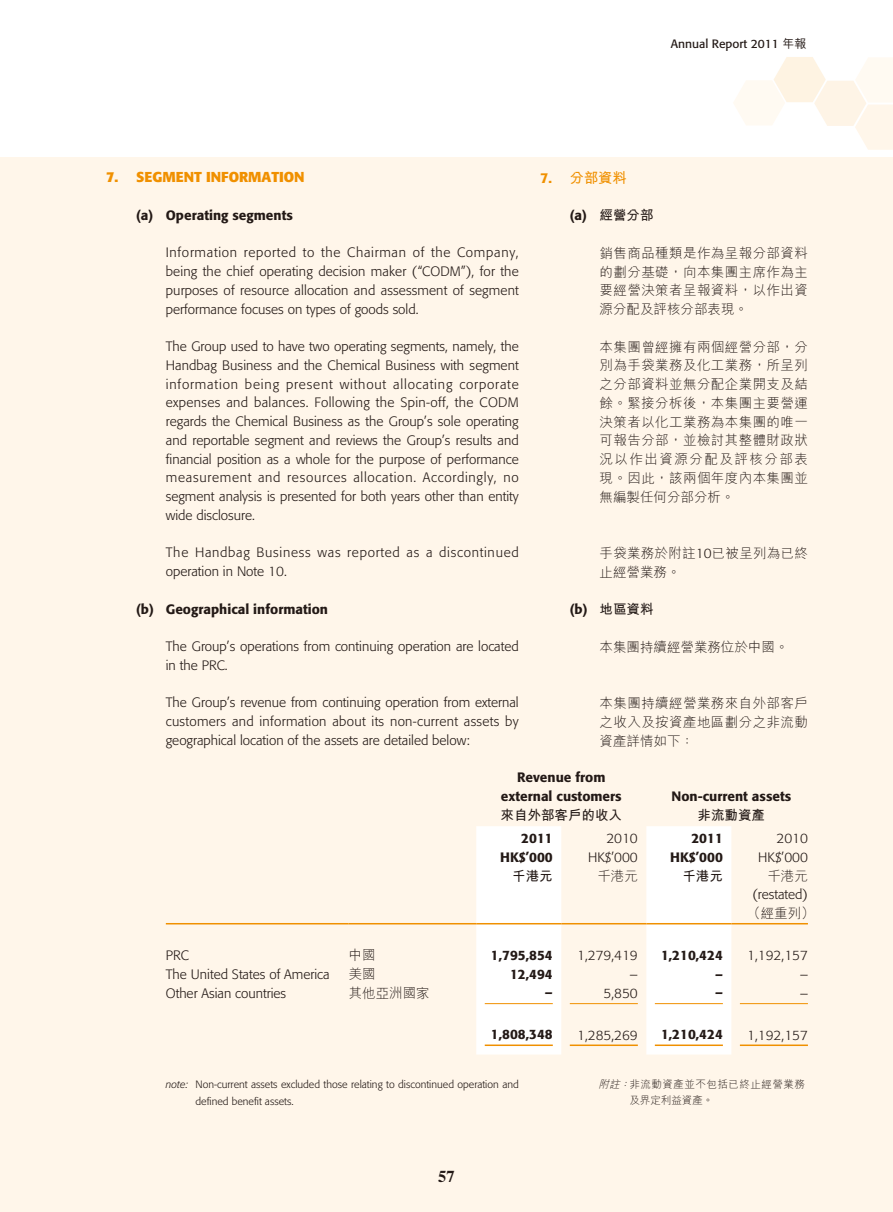
<style>
.page{position:relative;width:893px;height:1212px;background:#fff}
.page>*{position:absolute;margin:0;border:0;box-sizing:border-box;transform-origin:0 0}
.t1{font:700 16.5px "Times LT Std";color:#231916}
.t2{font:700 14.25px "Formata";color:#f09000}
.t3{font:14.25px "M Hei HK Bold E Ten B5 H";color:#f09000}
.t4{font:300 13.5px/18.8px "Formata";color:#231916;text-align:justify}
.t5{font:13.5px/18.8px "M Hei HK Light E Ten B5 H";letter-spacing:.03em;color:#231916;text-align:justify}
.t6{font:500 13.5px/18.8px "Formata";color:#231916;text-align:center}
.t7{font:300 13.5px/18.8px "Formata";letter-spacing:.055em;color:#231916}
.t8{font:13.5px "M Hei HK Bold E Ten B5 H";color:#231916}
.t9{font:13.5px "M Hei HK Light E Ten B5 H";color:#231916}
.t10{font:12px "Formata";color:#231916}
.t11{font:300 10.5px/16.5px "Formata";color:#231916}
.t12{font:10.5px/16.5px "M Hei HK Light E Ten B5 H";letter-spacing:.05em;color:#231916}
.s1{font-family:"M Hei HK Medium E Ten B5 H"}
.s2{font-family:"Formata";font-weight:500}
.s3{font-family:"Formata";font-weight:300}
.s4{font-style:italic}
</style>
<div class="page">
<div style="left:0;top:157px;width:893px;height:1055px;background:#fff6ea"></div>
<svg style="left:733px;top:57px;width:160px;height:93px"></svg>
<svg style="left:476px;top:826px;width:255px;height:228px;fill:#fff"></svg>
<hr style="left:166px;top:923px;width:183px;height:1px;background:#f09000">
<hr style="left:349px;top:923px;width:127px;height:1px;background:#f09000">
<hr style="left:476px;top:923px;width:85px;height:1px;background:#f09000">
<hr style="left:561px;top:923px;width:85px;height:1px;background:#f09000">
<hr style="left:646px;top:923px;width:85px;height:1px;background:#f09000">
<hr style="left:731px;top:923px;width:77px;height:1px;background:#f09000">
<hr style="left:485px;top:1003px;width:68px;height:1px;background:#f09000">
<hr style="left:570px;top:1003px;width:68px;height:1px;background:#f09000">
<hr style="left:655px;top:1003px;width:68px;height:1px;background:#f09000">
<hr style="left:740px;top:1003px;width:68px;height:1px;background:#f09000">
<hr style="left:485px;top:1044px;width:68px;height:2px;background:#f09000">
<hr style="left:570px;top:1044px;width:68px;height:2px;background:#f09000">
<hr style="left:655px;top:1044px;width:68px;height:2px;background:#f09000">
<hr style="left:740px;top:1044px;width:68px;height:2px;background:#f09000">
<p class="t10" style="left:671px;top:38px;width:137px">Annual Report 2011 <span class="s1">年報</span></p>
<p class="t3" style="left:540px;top:172px;width:88px"><span class="s2">7.</span> 分部資料</p>
<p class="t8" style="left:570px;top:210px;width:85px"><span class="s2">(a)</span> 經營分部</p>
<p class="t5" style="left:600px;top:245px;width:210px">銷售商品種類是作為呈報分部資料的劃分基礎，向本集團主席作為主要經營決策者呈報資料，以作出資源分配及評核分部表現。</p>
<p class="t5" style="left:600px;top:339px;width:210px">本集團曾經擁有兩個經營分部，分別為手袋業務及化工業務，所呈列之分部資料並無分配企業開支及結餘。緊接分柝後，本集團主要營運決策者以化工業務為本集團的唯一可報告分部，並檢討其整體財政狀況以作出資源分配及評核分部表現。因此，該兩個年度內本集團並無編製任何分部分析。</p>
<p class="t2" style="left:106px;top:171px;width:200px">7. SEGMENT INFORMATION</p>
<p class="t6" style="left:136px;top:207px;width:158px">(a) Operating segments</p>
<p class="t4" style="left:166px;top:244px;width:354px">Information reported to the Chairman of the Company, being the chief operating decision maker (“CODM”), for the purposes of resource allocation and assessment of segment performance focuses on types of goods sold.</p>
<p class="t4" style="left:166px;top:338px;width:354px">The Group used to have two operating segments, namely, the Handbag Business and the Chemical Business with segment information being present without allocating corporate expenses and balances. Following the Spin-off, the CODM regards the Chemical Business as the Group’s sole operating and reportable segment and reviews the Group’s results and financial position as a whole for the purpose of performance measurement and resources allocation. Accordingly, no segment analysis is presented for both years other than entity wide disclosure.</p>
<p class="t7" style="left:166px;top:544px;width:354px">The Handbag Business was reported as a discontinued operation in Note 10.</p>
<p class="t6" style="left:136px;top:600px;width:194px">(b) Geographical information</p>
<p class="t4" style="left:166px;top:638px;width:354px">The Group’s operations from continuing operation are located in the PRC.</p>
<p class="t4" style="left:166px;top:694px;width:354px">The Group’s revenue from continuing operation from external customers and information about its non-current assets by geographical location of the assets are detailed below:</p>
<p class="t6" style="left:501px;top:769px;width:122px">Revenue from external customers</p>
<p class="t8" style="left:501px;top:810px;width:123px">來自外部客戶的收入</p>
<p class="t5" style="left:600px;top:545px;width:210px">手袋業務於附註<span class="s3">10</span>已被呈列為已終止經營業務。</p>
<p class="t8" style="left:570px;top:604px;width:85px"><span class="s2">(b)</span> 地區資料</p>
<p class="t9" style="left:600px;top:641px;width:190px">本集團持續經營業務位於中國。</p>
<p class="t5" style="left:600px;top:695px;width:210px">本集團持續經營業務來自外部客戶之收入及按資產地區劃分之非流動資產詳情如下：</p>
<p class="t6" style="left:671px;top:788px;width:121px">Non-current assets</p>
<p class="t8" style="left:698px;top:810px;width:69px">非流動資產</p>
<p class="t6" style="left:521px;top:830px;width:33px">2011</p>
<p class="t4" style="left:606px;top:830px;width:33px">2010</p>
<p class="t6" style="left:691px;top:830px;width:33px">2011</p>
<p class="t4" style="left:776px;top:830px;width:33px">2010</p>
<p class="t6" style="left:500px;top:848px;width:54px">HK$’000</p>
<p class="t4" style="left:588px;top:848px;width:51px">HK$’000</p>
<p class="t6" style="left:670px;top:848px;width:54px">HK$’000</p>
<p class="t4" style="left:758px;top:848px;width:51px">HK$’000</p>
<p class="t8" style="left:512px;top:870px;width:42px">千港元</p>
<p class="t5" style="left:597px;top:868px;width:42px">千港元</p>
<p class="t8" style="left:682px;top:870px;width:42px">千港元</p>
<p class="t5" style="left:767px;top:868px;width:42px">千港元</p>
<p class="t4" style="left:752px;top:886px;width:57px">(restated)</p>
<p class="t5" style="left:747px;top:905px;width:69px">（經重列）</p>
<p class="t4" style="left:166px;top:947px;width:25px">PRC</p>
<p class="t5" style="left:349px;top:948px;width:28px">中國</p>
<p class="t6" style="left:491px;top:947px;width:63px">1,795,854</p>
<p class="t4" style="left:577px;top:947px;width:62px">1,279,419</p>
<p class="t6" style="left:661px;top:947px;width:63px">1,210,424</p>
<p class="t4" style="left:747px;top:947px;width:62px">1,192,157</p>
<p class="t4" style="left:166px;top:965px;width:165px">The United States of America</p>
<p class="t5" style="left:349px;top:966px;width:28px">美國</p>
<p class="t6" style="left:510px;top:965px;width:44px">12,494</p>
<p class="t4" style="left:630px;top:965px;width:9px">–</p>
<p class="t6" style="left:715px;top:965px;width:9px">–</p>
<p class="t4" style="left:800px;top:965px;width:9px">–</p>
<p class="t4" style="left:166px;top:984px;width:122px">Other Asian countries</p>
<p class="t5" style="left:349px;top:985px;width:83px">其他亞洲國家</p>
<p class="t6" style="left:545px;top:984px;width:9px">–</p>
<p class="t4" style="left:604px;top:984px;width:36px">5,850</p>
<p class="t6" style="left:715px;top:984px;width:9px">–</p>
<p class="t4" style="left:800px;top:984px;width:9px">–</p>
<p class="t6" style="left:491px;top:1026px;width:63px">1,808,348</p>
<p class="t4" style="left:577px;top:1026px;width:62px">1,285,269</p>
<p class="t6" style="left:661px;top:1026px;width:63px">1,210,424</p>
<p class="t4" style="left:747px;top:1026px;width:62px">1,192,157</p>
<p class="t11" style="left:196px;top:1077px;width:325px;text-indent:-30px"><span class="s4">note:</span> Non-current assets excluded those relating to discontinued operation and defined benefit assets.</p>
<p class="t12" style="left:629px;top:1077px;width:177px;text-indent:-31px"><span class="s4">附註：</span>非流動資產並不包括已終止經營業務及界定利益資產。</p>
<p class="t1" style="left:438px;top:1170px;width:18px">57</p>
</div>
